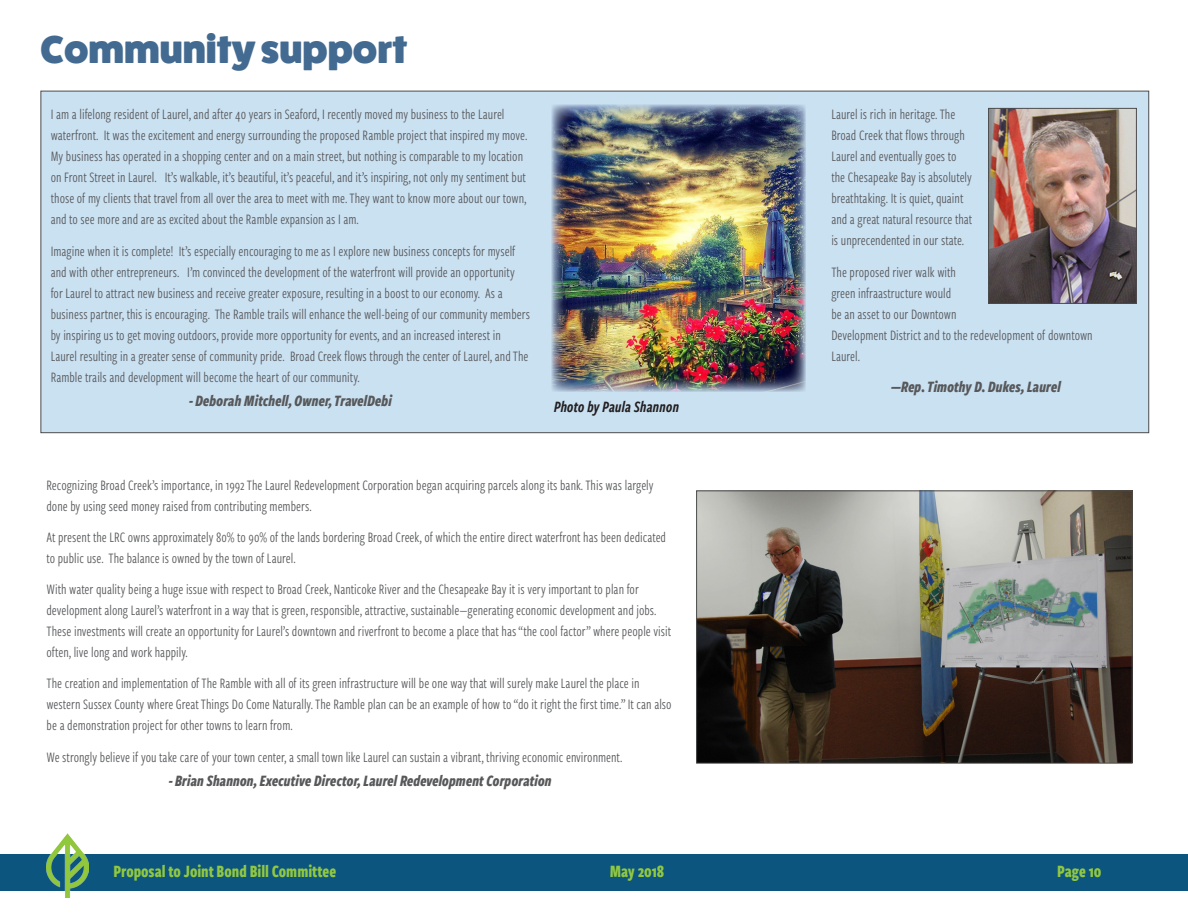
<style>
.page{position:relative;width:1188px;height:918px;background:#fff}
.page>*{position:absolute;margin:0;border:0;box-sizing:border-box;transform-origin:0 0}
.t1{font:800 39px "Fat Frank";color:#436a90}
.t2{font:700 18px "Freight Sans Cmp Pro";color:#91c841}
.t3{font:italic 700 16.5px "Freight Sans Cmp Pro";color:#57585a}
.t4{font:italic 16.5px "Freight Sans Cmp Pro Semi";color:#231f20}
.t5{font:15px/21px "Freight Sans Cmp Pro";color:#57585a}
</style>
<div class="page">
<div style="left:0;top:854px;width:1188px;height:37px;background:#0c557f"></div>
<img style="left:47px;top:833px;width:42px;height:64px">
<div style="left:40px;top:91px;width:1109px;height:342px;background:#cae1f2;border:1px solid #4b4c4d"></div>
<img style="left:552px;top:105px;width:253px;height:287px">
<img style="left:990px;top:110px;width:145px;height:192px">
<div style="left:988px;top:108px;width:149px;height:196px;border:1px solid #4b4c4d"></div>
<img style="left:698px;top:492px;width:433px;height:270px">
<div style="left:696px;top:490px;width:437px;height:274px;border:1px solid #4b4c4d"></div>
<h1 class="t1" style="left:40px;top:27px;width:369px">Community support</h1>
<p class="t5" style="left:51px;top:103px;width:478px">I am a lifelong resident of Laurel, and after 40 years in Seaford, I recently moved my business to the Laurel waterfront. It was the excitement and energy surrounding the proposed Ramble project that inspired my move.<br>My business has operated in a shopping center and on a main street, but nothing is comparable to my location on Front Street in Laurel. It’s walkable, it’s beautiful, it’s peaceful, and it’s inspiring, not only my sentiment but those of my clients that travel from all over the area to meet with me. They want to know more about our town, and to see more and are as excited about the Ramble expansion as I am.</p>
<p class="t5" style="left:51px;top:240px;width:481px">Imagine when it is complete! It’s especially encouraging to me as I explore new business concepts for myself and with other entrepreneurs. I’m convinced the development of the waterfront will provide an opportunity for Laurel to attract new business and receive greater exposure, resulting in a boost to our economy. As a business partner, this is encouraging. The Ramble trails will enhance the well-being of our community members by inspiring us to get moving outdoors, provide more opportunity for events, and an increased interest in Laurel resulting in a greater sense of community pride. Broad Creek flows through the center of Laurel, and The Ramble trails and development will become the heart of our community.</p>
<p class="t3" style="left:189px;top:389px;width:204px">- Deborah Mitchell, Owner, TravelDebi</p>
<p class="t4" style="left:554px;top:395px;width:127px">Photo by Paula Shannon</p>
<p class="t5" style="left:47px;top:474px;width:609px">Recognizing Broad Creek’s importance, in 1992 The Laurel Redevelopment Corporation began acquiring parcels along its bank. This was largely done by using seed money raised from contributing members.</p>
<p class="t5" style="left:47px;top:526px;width:621px">At present the LRC owns approximately 80% to 90% of the lands bordering Broad Creek, of which the entire direct waterfront has been dedicated to public use. The balance is owned by the town of Laurel.</p>
<p class="t5" style="left:47px;top:578px;width:626px">With water quality being a huge issue with respect to Broad Creek, Nanticoke River and the Chesapeake Bay it is very important to plan for development along Laurel’s waterfront in a way that is green, responsible, attractive, sustainable—generating economic development and jobs.<br>These investments will create an opportunity for Laurel’s downtown and riverfront to become a place that has “the cool factor” where people visit often, live long and work happily.</p>
<p class="t5" style="left:47px;top:673px;width:627px">The creation and implementation of The Ramble with all of its green infrastructure will be one way that will surely make Laurel the place in western Sussex County where Great Things Do Come Naturally. The Ramble plan can be an example of how to “do it right the first time.” It can also be a demonstration project for other towns to learn from.</p>
<p class="t5" style="left:47px;top:746px;width:577px">We strongly believe if you take care of your town center, a small town like Laurel can sustain a vibrant, thriving economic environment.</p>
<p class="t3" style="left:169px;top:769px;width:385px">- Brian Shannon, Executive Director, Laurel Redevelopment Corporation</p>
<p class="t5" style="left:831px;top:103px;width:142px">Laurel is rich in heritage. The<br>Broad Creek that flows through<br>Laurel and eventually goes to the Chesapeake Bay is absolutely breathtaking. It is quiet, quaint and a great natural resource that is unprecendented in our state.</p>
<p class="t5" style="left:831px;top:261px;width:263px">The proposed river walk with<br>green infraastructure would<br>be an asset to our Downtown<br>Development District and to the redevelopment of downtown<br>Laurel.</p>
<p class="t3" style="left:891px;top:375px;width:171px">—Rep. Timothy D. Dukes, Laurel</p>
<p class="t2" style="left:113px;top:859px;width:224px">Proposal to Joint Bond Bill Committee</p>
<p class="t2" style="left:610px;top:859px;width:56px">May 2018</p>
<p class="t2" style="left:1057px;top:859px;width:46px">Page 10</p>
</div>
